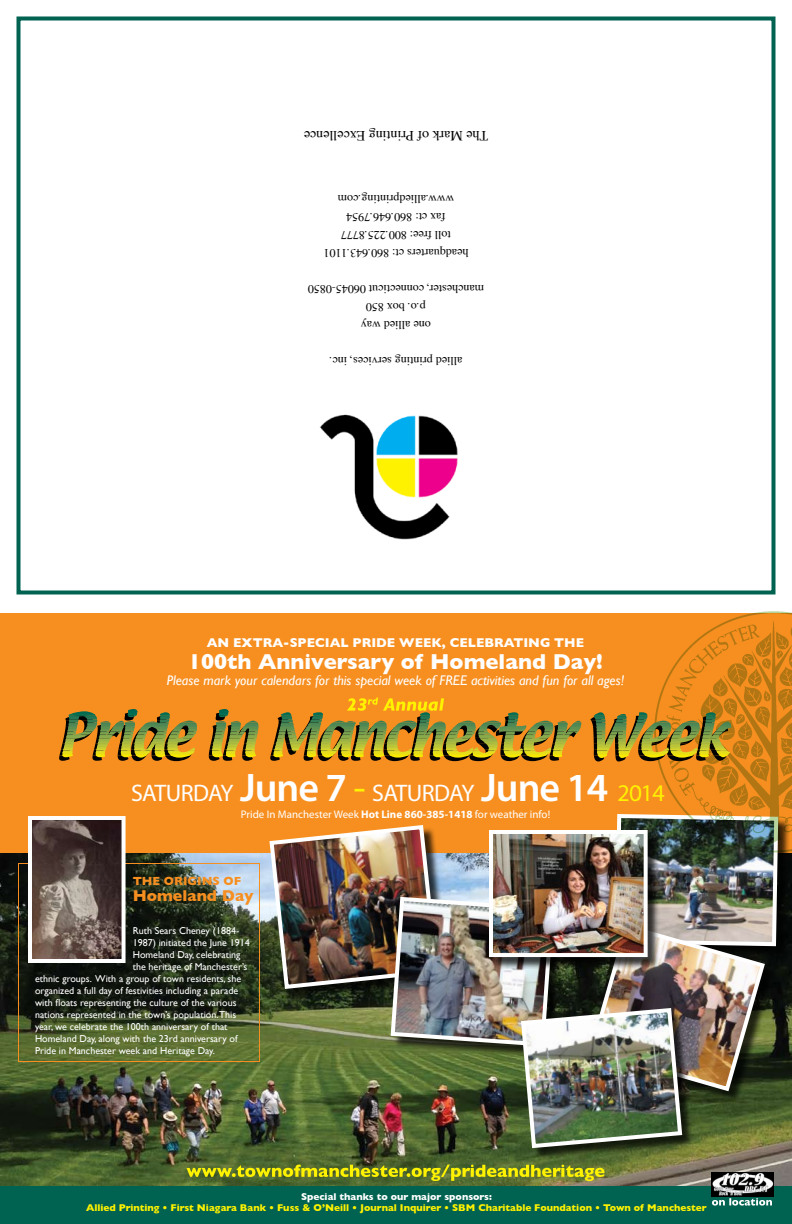
<style>
.page{position:relative;width:792px;height:1224px;background:#fff}
.page>*{position:absolute;margin:0;border:0;box-sizing:border-box;transform-origin:0 0}
.t1{font:24px "Myriad Pro";letter-spacing:-.025em;color:#fff}
.t2{font:700 22px "Gill Sans";color:#fff}
.t3{font:700 16px "Gill Sans";color:#f78f20}
.t4{font:italic 14px "Gill Sans";color:#fff}
.t5{font:14px "Times";color:#000}
.t6{font:700 13px "Gill Sans";color:#fff}
.t7{font:12px/18px "Times";color:#000;text-align:center}
.t8{font:700 12px "Gill Sans";color:#f78f20}
.t9{font:11px "Myriad Pro";color:#fff}
.t10{font:10px "Gill Sans";color:#fff}
.t11{font:700 10px "Gill Sans";color:#fff200}
.t12{font:700 10px "Gill Sans";color:#fff}
.s1{font-weight:600;font-size:40px}
.s2{font-size:40px;color:#fff200}
.s3{color:#fff200}
.s4{font-weight:700}
</style>
<div class="page">
<div style="left:0;top:1184px;width:792px;height:40px;background:#006351"></div>
<img style="left:0;top:853px;width:792px;height:332px">
<div style="left:0;top:613px;width:792px;height:240px;background:#f78f20"></div>
<img style="left:319px;top:414px;width:139px;height:126px">
<div style="left:16px;top:16px;width:760px;height:578px;border:4px solid #006351"></div>
<svg style="left:187px;top:1165px;width:418px;height:16px;background:#909a1f"></svg>
<div style="left:616px;top:816px;width:174px;height:142px;background:#040706"></div>
<img style="left:648px;top:611px;width:144px;height:258px">
<div style="left:522px;top:1010px;width:172px;height:150px;background:#000;opacity:.75"></div>
<img style="left:267px;top:812px;width:513px;height:338px">
<hr style="left:62px;top:751px;width:668px;height:1px;background:#ddd925">
<hr style="left:62px;top:753px;width:668px;height:1px;background:#e6de1a">
<hr style="left:62px;top:754px;width:668px;height:1px;background:#efe30d">
<hr style="left:68px;top:727px;width:663px;height:1px;background:#568c53">
<hr style="left:68px;top:728px;width:663px;height:1px;background:#5e9052">
<hr style="left:68px;top:729px;width:663px;height:2px;background:#659452">
<hr style="left:68px;top:731px;width:663px;height:1px;background:#6d9850">
<hr style="left:87px;top:723px;width:644px;height:2px;background:#478453">
<hr style="left:87px;top:725px;width:644px;height:1px;background:#4f8854">
<hr style="left:87px;top:726px;width:644px;height:1px;background:#568c53">
<hr style="left:69px;top:720px;width:661px;height:2px;background:#387e54">
<hr style="left:69px;top:722px;width:661px;height:1px;background:#408154">
<svg style="left:59px;top:698px;width:669px;height:63px"></svg>
<div style="left:18px;top:863px;width:242px;height:199px;border:1px solid #f78f20"></div>
<img style="left:33px;top:821px;width:88px;height:137px">
<div style="left:28px;top:816px;width:98px;height:147px;border:4px solid #fff"></div>
<img style="left:711px;top:1173px;width:63px;height:24px">
<svg style="left:712px;top:1198px;width:60px;height:8px"></svg>
<h3 class="t5" style="left:488px;top:149px;width:186px;rotate:-180deg">The Mark of Printing Excellence</h3>
<p class="t7" style="left:468px;top:263px;width:146px;rotate:-180deg">headquarters ct: 860.643.1101 toll free: 800.225.8777<br>fax ct: 860.646.7954 www.alliedprinting.com</p>
<p class="t7" style="left:484px;top:335px;width:178px;rotate:-180deg">one allied way<br>p.o. box 850<br>manchester, connecticut 06045-0850</p>
<p class="t7" style="left:462px;top:371px;width:134px;rotate:-180deg">allied printing services, inc.</p>
<h3 class="t6" style="left:207px;top:635px;width:379px">AN EXTRA-SPECIAL PRIDE WEEK, CELEBRATING THE</h3>
<h2 class="t2" style="left:188px;top:648px;width:416px">100th Anniversary of Homeland Day!</h2>
<h3 class="t4" style="left:167px;top:672px;width:459px">Please mark your calendars for this special week of FREE activities and fun for all ages!</h3>
<h1 class="t1" style="left:131px;top:778px;width:535px">SATURDAY <span class="s1">June 7</span> <span class="s2">-</span> SATURDAY <span class="s1">June 14</span> <span class="s3">2014</span></h1>
<p class="t9" style="left:241px;top:808px;width:311px">Pride In Manchester Week <span class="s4">Hot Line 860-385-1418</span> for weather info!</p>
<p class="t8" style="left:133px;top:874px;width:110px">THE ORIGINS OF</p>
<h3 class="t3" style="left:133px;top:886px;width:122px">Homeland Day</h3>
<p class="t10" style="left:133px;top:925px;width:108px">Ruth Sears Cheney (1884-</p>
<p class="t10" style="left:133px;top:937px;width:118px">1987) initiated the June 1914</p>
<p class="t10" style="left:133px;top:949px;width:109px">Homeland Day, celebrating</p>
<p class="t10" style="left:133px;top:961px;width:116px">the heritage of Manchester’s</p>
<p class="t10" style="left:35px;top:973px;width:208px">ethnic groups. With a group of town residents, she</p>
<p class="t10" style="left:35px;top:985px;width:205px">organized a full day of festivities including a parade</p>
<p class="t10" style="left:35px;top:997px;width:203px">with floats representing the culture of the various</p>
<p class="t10" style="left:35px;top:1009px;width:203px">nations represented in the town’s population.This</p>
<p class="t10" style="left:35px;top:1021px;width:194px">year, we celebrate the 100th anniversary of that</p>
<p class="t10" style="left:35px;top:1033px;width:204px">Homeland Day, along with the 23rd anniversary of</p>
<p class="t10" style="left:35px;top:1045px;width:181px">Pride in Manchester week and Heritage Day.</p>
<p class="t12" style="left:301px;top:1191px;width:192px">Special thanks to our major sponsors:</p>
<p class="t11" style="left:86px;top:1202px;width:622px">Allied Printing • First Niagara Bank • Fuss &amp; O’Neill • Journal Inquirer • SBM Charitable Foundation • Town of Manchester</p>
</div>
